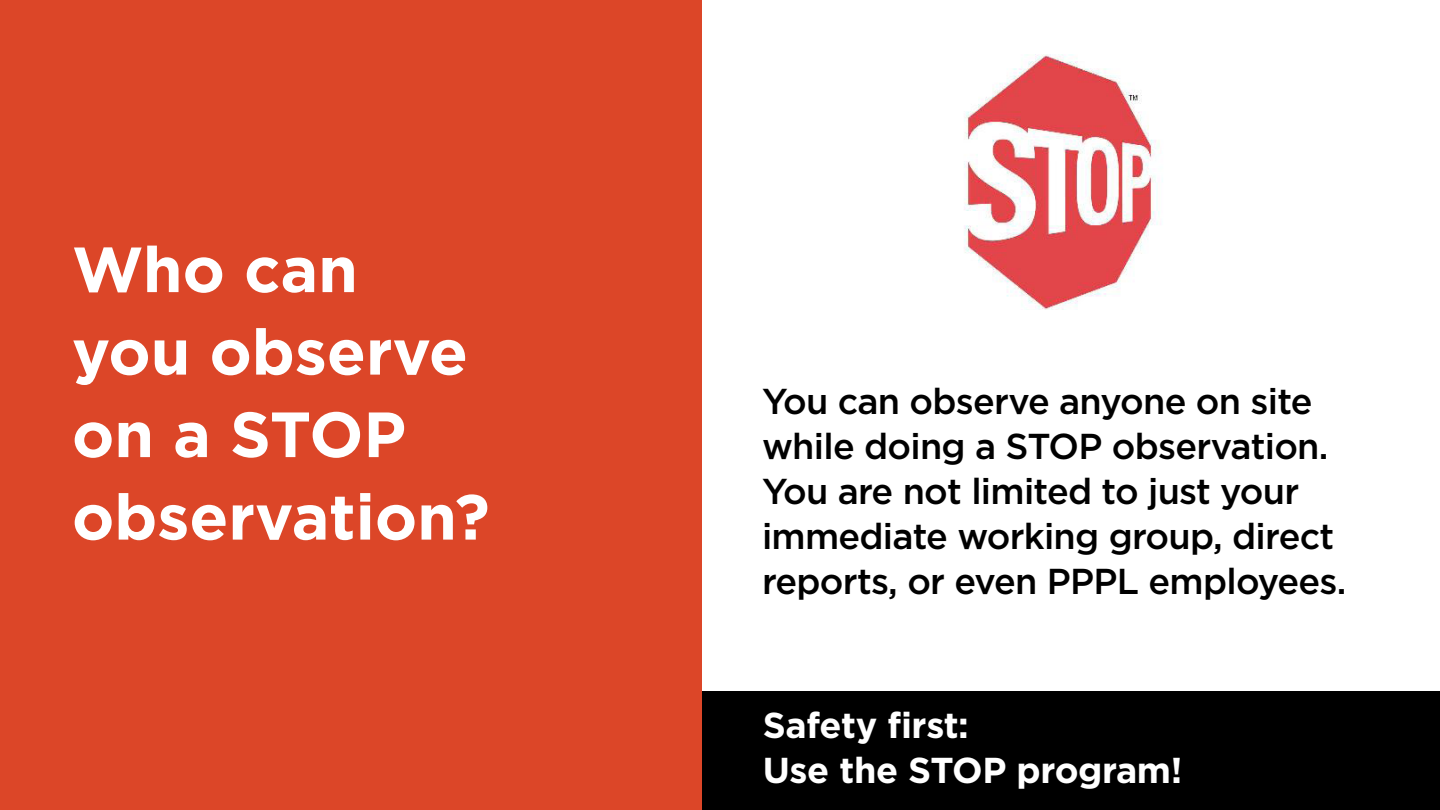
<style>
.page{position:relative;width:1440px;height:810px;background:#fff}
.page>*{position:absolute;margin:0;border:0;box-sizing:border-box;transform-origin:0 0}
.t1{font:700 63.75px/82.5px "Gotham";color:#fff}
.t2{font:500 36px/45px "Gotham";letter-spacing:-.02em;color:#000}
.t3{font:700 36px/45px "Gotham";letter-spacing:-.01em;color:#fff}
</style>
<div class="page">
<div style="left:0;top:692px;width:1440px;height:118px;background:#000"></div>
<div style="left:0;top:0;width:702px;height:810px;background:#dc4628"></div>
<img style="left:964px;top:55px;width:199px;height:254px">
<h1 class="t1" style="left:72px;top:228px;width:419px">Who can you observe on a STOP observation?</h1>
<h1 class="t1" style="left:72px;top:352px;width:140px">FPO</h1>
<p class="t2" style="left:762px;top:378px;width:586px">You can observe anyone on site while doing a STOP observation.<br>You are not limited to just your immediate working group, direct reports, or even PPPL employees.</p>
<p class="t3" style="left:763px;top:703px;width:421px">Safety first:<br>Use the STOP program!</p>
</div>
